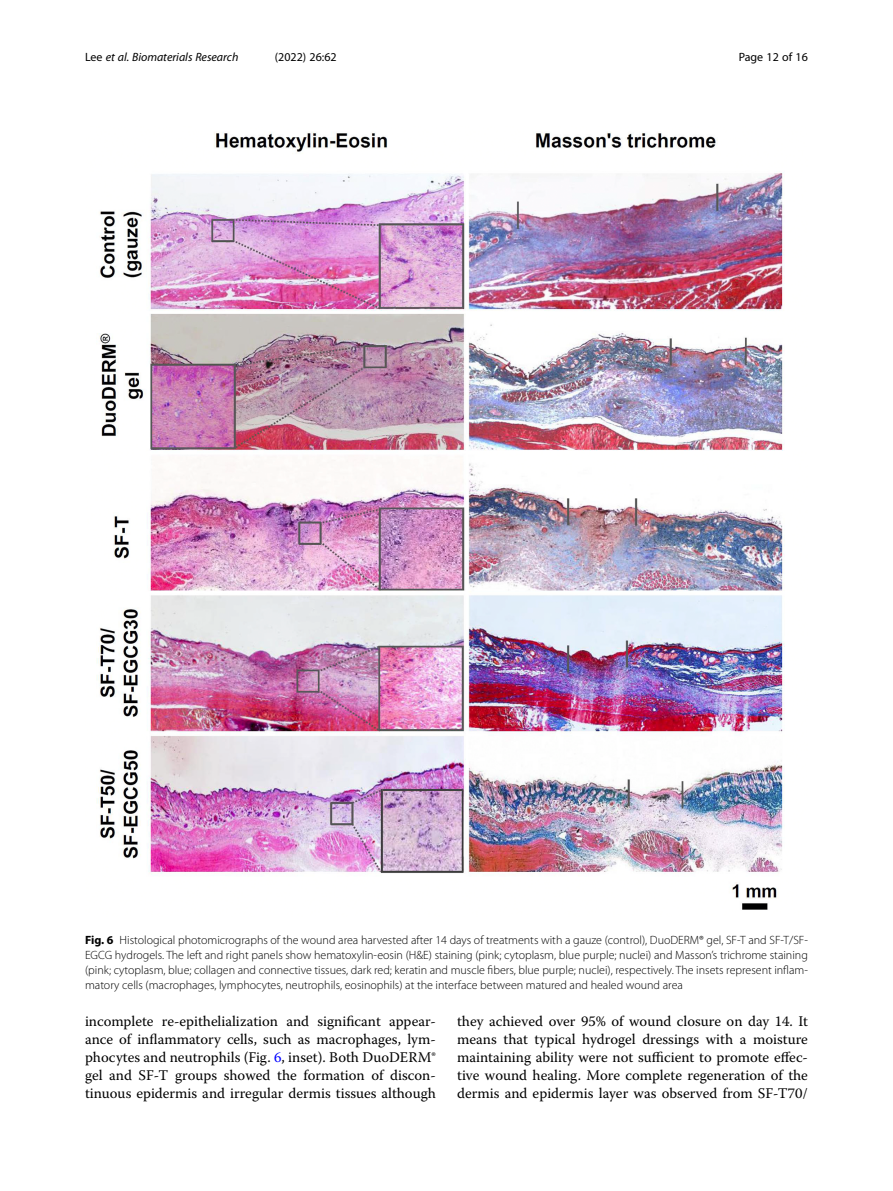
<style>
.page{position:relative;width:893px;height:1191px;background:#fff}
.page>*{position:absolute;margin:0;border:0;box-sizing:border-box;transform-origin:0 0}
.Body_Text_Indent{font:14.7px/18px "Warnock Pro";color:#000;text-align:justify}
.Figure_Caption{font:300 12px/15px "Myriad Pro";color:#000;text-align:justify}
.t1{font:italic 12px "Myriad Pro";color:#000}
.t2{font:12px "Myriad Pro";color:#000}
.s1{font-style:normal}
.s2{font-weight:700}
.s3{color:#00f}
</style>
<div class="page">
<img style="left:96px;top:132px;width:689px;height:778px">
<p class="t1" style="left:85px;top:50px;width:155px"><span class="s1">Lee</span> et al. Biomaterials Research</p>
<p class="t2" style="left:275px;top:50px;width:63px">(2022) 26:62</p>
<p class="t2" style="left:739px;top:50px;width:71px">Page 12 of 16</p>
<p class="Figure_Caption" style="left:85px;top:932px;width:724px"><span class="s2">Fig. 6</span> Histological photomicrographs of the wound area harvested after 14 days of treatments with a gauze (control), DuoDERM® gel, SF-T and SF-T/SF-EGCG hydrogels. The left and right panels show hematoxylin-eosin (H&amp;E) staining (pink; cytoplasm, blue purple; nuclei) and Masson’s trichrome staining (pink; cytoplasm, blue; collagen and connective tissues, dark red; keratin and muscle fibers, blue purple; nuclei), respectively. The insets represent inflam&shy;matory cells (macrophages, lymphocytes, neutrophils, eosinophils) at the interface between matured and healed wound area</p>
<p class="Body_Text_Indent" style="left:85px;top:1012px;width:352px">incomplete re-epithelialization and significant appear&shy;ance of inflammatory cells, such as macrophages, lym&shy;phocytes and neutrophils (Fig. <span class="s3">6</span>, inset). Both DuoDERM® gel and SF-T groups showed the formation of discon&shy;tinuous epidermis and irregular dermis tissues although</p>
<p class="Body_Text_Indent" style="left:457px;top:1012px;width:352px">they achieved over 95% of wound closure on day 14. It means that typical hydrogel dressings with a moisture maintaining ability were not sufficient to promote effec&shy;tive wound healing. More complete regeneration of the dermis and epidermis layer was observed from SF-T70/</p>
</div>
